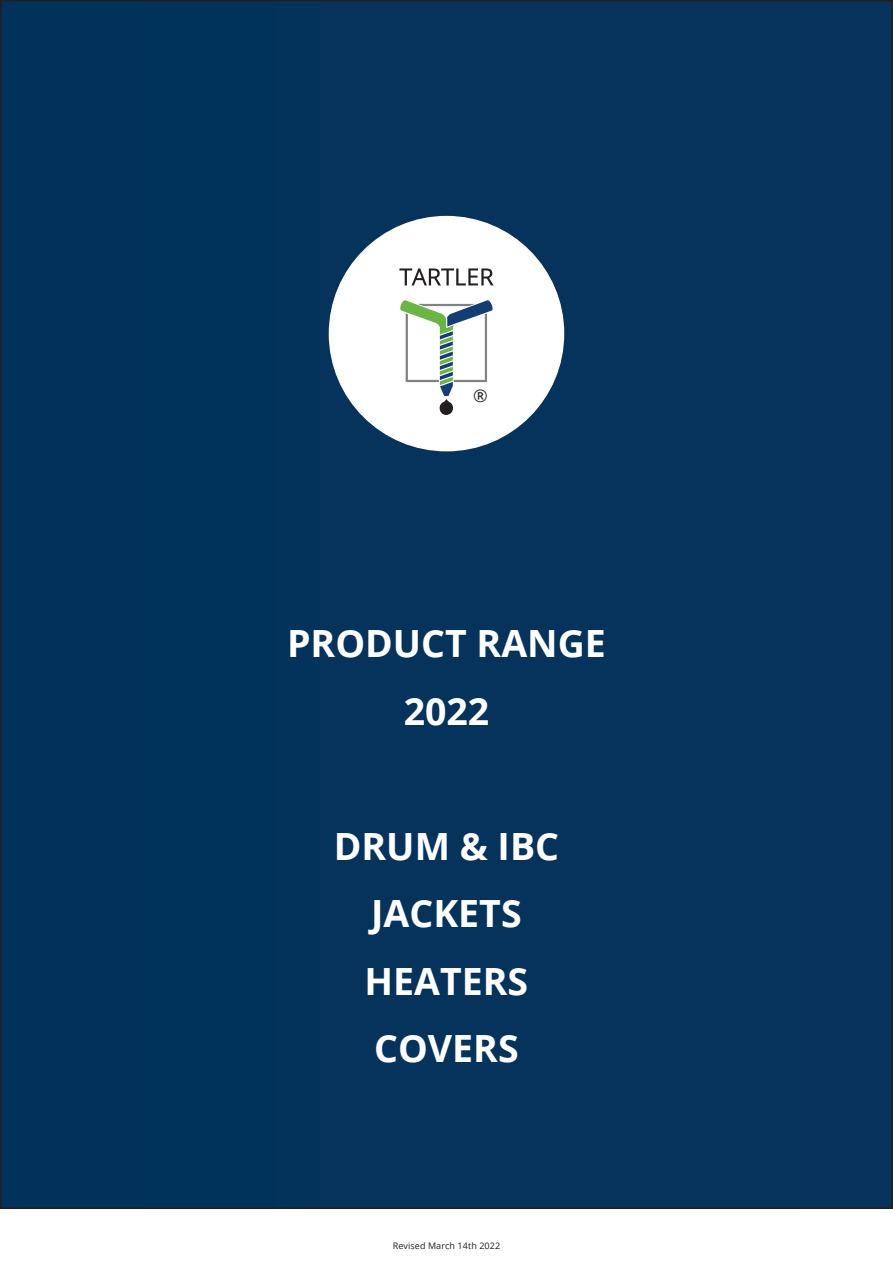
<style>
.page{position:relative;width:893px;height:1263px;background:#fff}
.page>*{position:absolute;margin:0;border:0;box-sizing:border-box;transform-origin:0 0}
.t1{font:700 37.5px/67.5px "Open Sans";color:#fff;text-align:center}
.t2{font:17.55px "Open Sans";color:#231f20}
.t3{font:9px "Open Sans";letter-spacing:.01em;color:#231f20}
</style>
<div class="page">
<div style="left:1px;top:1px;width:891px;height:1207px;background:#06335b"></div>
<div style="left:329px;top:216px;width:235px;height:235px;background:#fff;border-radius:50%"></div>
<svg style="left:400px;top:300px;width:93px;height:115px"></svg>
<svg style="left:399px;top:268px;width:95px;height:17px"></svg>
<p class="t2" style="left:473px;top:383px;width:16px">®</p>
<p class="t1" style="left:287px;top:609px;width:320px">PRODUCT RANGE<br>2022</p>
<p class="t1" style="left:334px;top:812px;width:227px">DRUM &amp; IBC<br>JACKETS<br>HEATERS<br>COVERS</p>
<p class="t3" style="left:393px;top:1239px;width:109px">Revised March 14th 2022</p>
</div>
